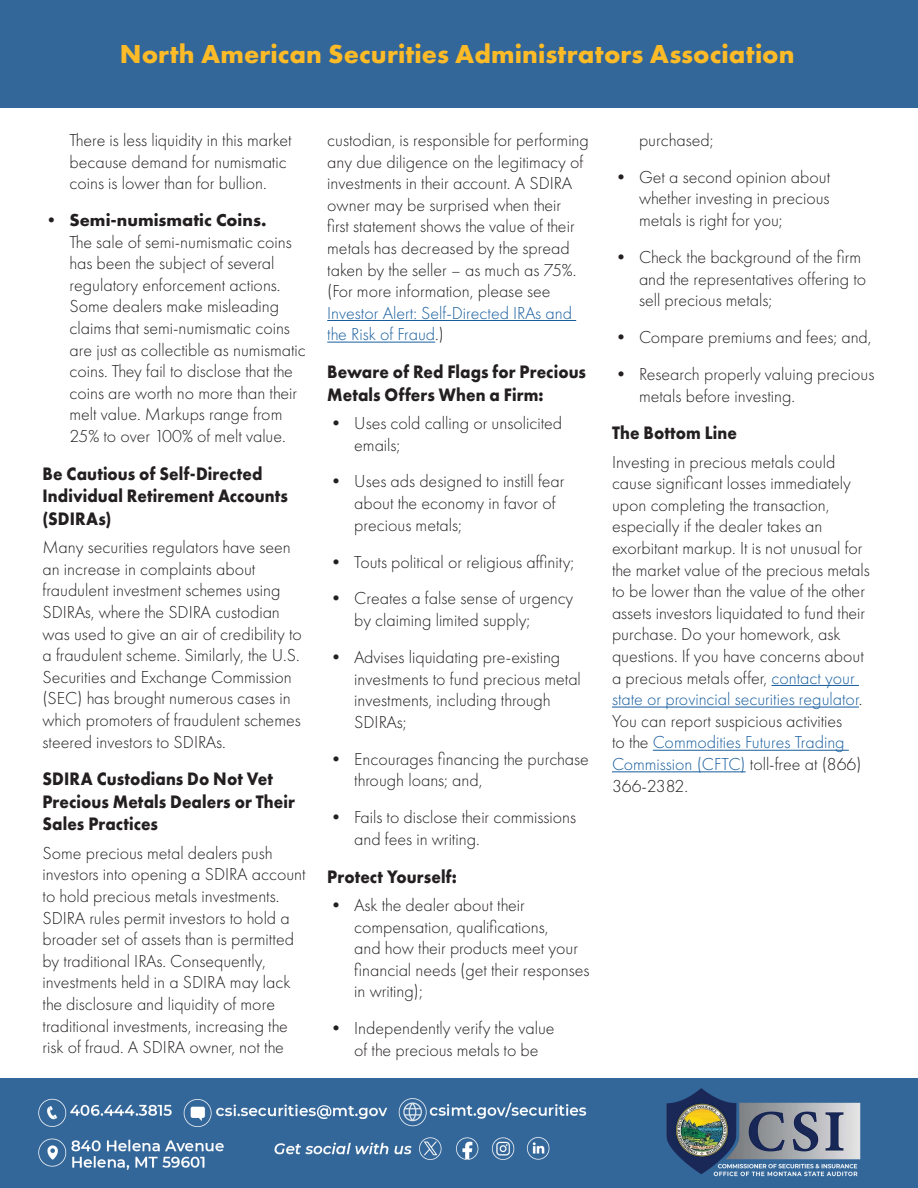
<style>
.page{position:relative;width:918px;height:1188px;background:#fff}
.page>*{position:absolute;margin:0;border:0;box-sizing:border-box;transform-origin:0 0}
.Header_-_text{font:700 27px "Futura PT";letter-spacing:.005em;color:#fdbb27}
.Paragraph_Style_2{font:700 18.75px/22.5px "Futura PT";letter-spacing:.005em;color:#231f20;scale:.9 1}
.Body{font:300 18px/21.6px "Futura PT";color:#231f20}
.Bullet{font:300 18px/21.6px "Futura PT";color:#231f20}
.s1{font-weight:700}
.s2{color:#175d9e}
</style>
<div class="page">
<div style="left:0;top:1078px;width:918px;height:110px;background:#369"></div>
<hr style="left:327px;top:320px;width:249px;height:1px;background:#175d9e">
<hr style="left:327px;top:342px;width:108px;height:1px;background:#175d9e">
<hr style="left:771px;top:685px;width:88px;height:1px;background:#175d9e">
<hr style="left:612px;top:707px;width:247px;height:1px;background:#175d9e">
<hr style="left:653px;top:750px;width:196px;height:1px;background:#175d9e">
<hr style="left:612px;top:771px;width:134px;height:1px;background:#175d9e">
<div style="left:0;top:0;width:918px;height:108px;background:#369"></div>
<img style="left:666px;top:1089px;width:195px;height:88px">
<img style="left:39px;top:1098px;width:547px;height:72px">
<p class="Header_-_text" style="left:120px;top:37px;width:676px">North American Securities Administrators Association</p>
<p class="Body" style="left:70px;top:129px;width:224px">There is less liquidity in this market because demand for numismatic coins is lower than for bullion.</p>
<p class="Body" style="left:70px;top:209px;width:238px;text-indent:-27px"><span class="s1">• Semi-numismatic Coins.<br></span>The sale of semi-numismatic coins has been the subject of several regulatory enforcement actions.<br>Some dealers make misleading claims that semi-numismatic coins are just as collectible as numismatic coins. They fail to disclose that the coins are worth no more than their melt value. Markups range from<br>25% to over 100% of melt value.</p>
<p class="Paragraph_Style_2" style="left:43px;top:462px;width:274px">Be Cautious of Self-Directed<br>Individual Retirement Accounts (SDIRAs)</p>
<p class="Bullet" style="left:43px;top:537px;width:261px">Many securities regulators have seen an increase in complaints about fraudulent investment schemes using SDIRAs, where the SDIRA custodian was used to give an air of credibility to a fraudulent scheme. Similarly, the U.S.<br>Securities and Exchange Commission (SEC) has brought numerous cases in which promoters of fraudulent schemes steered investors to SDIRAs.</p>
<p class="Paragraph_Style_2" style="left:43px;top:767px;width:282px">SDIRA Custodians Do Not Vet<br>Precious Metals Dealers or Their<br>Sales Practices</p>
<p class="Body" style="left:43px;top:842px;width:265px">Some precious metal dealers push investors into opening a SDIRA account to hold precious metals investments.<br>SDIRA rules permit investors to hold a broader set of assets than is permitted by traditional IRAs. Consequently, investments held in a SDIRA may lack the disclosure and liquidity of more traditional investments, increasing the risk of fraud. A SDIRA owner, not the</p>
<p class="Body" style="left:327px;top:129px;width:263px">custodian, is responsible for performing any due diligence on the legitimacy of investments in their account. A SDIRA owner may be surprised when their<br>first statement shows the value of their metals has decreased by the spread taken by the seller – as much as 75%. (For more information, please see <span class="s2">Investor Alert: Self-Directed IRAs and the Risk of Fraud</span>.)</p>
<p class="Paragraph_Style_2" style="left:327px;top:360px;width:289px">Beware of Red Flags for Precious<br>Metals Offers When a Firm:</p>
<p class="Body" style="left:354px;top:412px;width:209px;text-indent:-27px">• Uses cold calling or unsolicited emails;</p>
<p class="Body" style="left:354px;top:471px;width:212px;text-indent:-27px">• Uses ads designed to instill fear about the economy in favor of precious metals;</p>
<p class="Body" style="left:327px;top:551px;width:248px">• Touts political or religious affinity;</p>
<p class="Body" style="left:354px;top:588px;width:221px;text-indent:-27px">• Creates a false sense of urgency by claiming limited supply;</p>
<p class="Body" style="left:354px;top:646px;width:228px;text-indent:-27px">• Advises liquidating pre-existing investments to fund precious metal investments, including through<br>SDIRAs;</p>
<p class="Body" style="left:354px;top:748px;width:236px;text-indent:-27px">• Encourages financing the purchase through loans; and,</p>
<p class="Body" style="left:354px;top:807px;width:224px;text-indent:-27px">• Fails to disclose their commissions and fees in writing.</p>
<p class="Paragraph_Style_2" style="left:327px;top:865px;width:146px">Protect Yourself:</p>
<p class="Body" style="left:354px;top:894px;width:237px;text-indent:-27px">• Ask the dealer about their compensation, qualifications,<br>and how their products meet your financial needs (get their responses in writing);</p>
<p class="Body" style="left:354px;top:1018px;width:202px;text-indent:-27px">• Independently verify the value of the precious metals to be</p>
<p class="Body" style="left:639px;top:129px;width:76px">purchased;</p>
<p class="Body" style="left:639px;top:166px;width:193px;text-align:justify;text-indent:-27px">• Get a second opinion about whether investing in precious metals is right for you;</p>
<p class="Body" style="left:639px;top:246px;width:229px;text-indent:-27px">• Check the background of the firm and the representatives offering to sell precious metals;</p>
<p class="Body" style="left:612px;top:326px;width:261px">• Compare premiums and fees; and,</p>
<p class="Body" style="left:639px;top:363px;width:237px;text-indent:-27px">• Research properly valuing precious metals before investing.</p>
<p class="Paragraph_Style_2" style="left:612px;top:421px;width:141px">The Bottom Line</p>
<p class="Body" style="left:612px;top:451px;width:259px">Investing in precious metals could cause significant losses immediately upon completing the transaction, especially if the dealer takes an exorbitant markup. It is not unusual for the market value of the precious metals to be lower than the value of the other assets investors liquidated to fund their purchase. Do your homework, ask questions. If you have concerns about a precious metals offer, <span class="s2">contact your state or provincial securities regulator</span>.<br>You can report suspicious activities<br>to the <span class="s2">Commodities Futures Trading Commission (CFTC)</span> toll-free at (866)<br>366-2382.</p>
</div>
